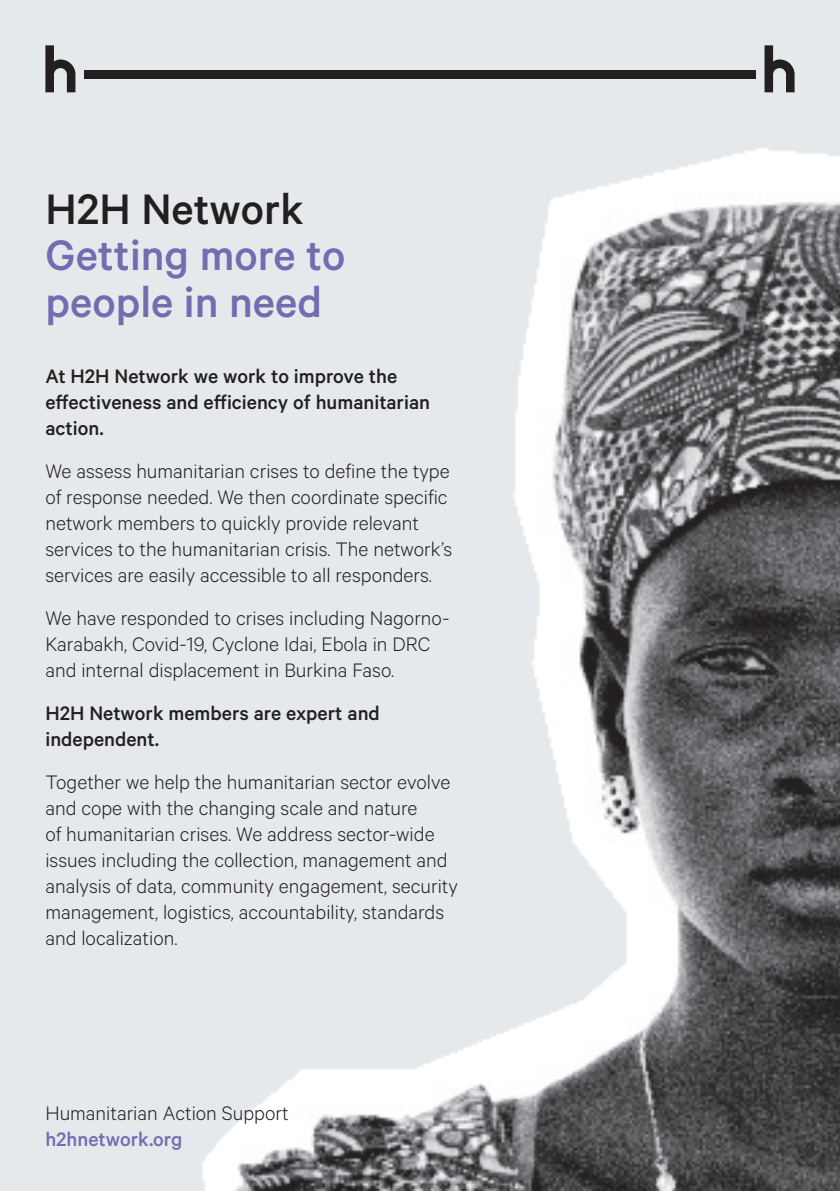
<style>
.page{position:relative;width:840px;height:1191px;background:#fff}
.page>*{position:absolute;margin:0;border:0;box-sizing:border-box;transform-origin:0 0}
.t1{font:500 48px/46.4px "Calibre";color:#726cb1}
.Body{font:300 22px/26px "Calibre";color:#231f20}
.Body-2{font:500 22px/26px "Calibre";color:#231f20}
.URL{font:500 22px "Calibre";color:#726cb1}
.s1{color:#231f20}
</style>
<div class="page">
<img style="left:0;top:0;width:839px;height:1191px">
<svg style="left:45px;top:45px;width:30px;height:47px"></svg>
<svg style="left:764px;top:45px;width:30px;height:47px"></svg>
<div style="left:84px;top:71px;width:671px;height:8px;background:#231f20"></div>
<p class="t1" style="left:45px;top:185px;width:301px"><span class="s1">H2H Network<br></span>Getting more to people in need</p>
<p class="Body-2" style="left:45px;top:362px;width:386px">At H2H Network we work to improve the effectiveness and efficiency of humanitarian action.</p>
<p class="Body" style="left:45px;top:457px;width:408px">We assess humanitarian crises to define the type of response needed. We then coordinate specific network members to quickly provide relevant services to the humanitarian crisis. The network’s services are easily accessible to all responders.</p>
<p class="Body" style="left:45px;top:604px;width:405px">We have responded to crises including Nagorno-<br>Karabakh, Covid-19, Cyclone Idai, Ebola in DRC and internal displacement in Burkina Faso.</p>
<p class="Body-2" style="left:45px;top:699px;width:336px">H2H Network members are expert and independent.</p>
<p class="Body" style="left:45px;top:768px;width:414px">Together we help the humanitarian sector evolve and cope with the changing scale and nature<br>of humanitarian crises. We address sector-wide issues including the collection, management and analysis of data, community engagement, security management, logistics, accountability, standards and localization.</p>
<p class="Body" style="left:45px;top:1098px;width:244px">Humanitarian Action Support</p>
<p class="URL" style="left:45px;top:1126px;width:138px">h2hnetwork.org</p>
</div>
